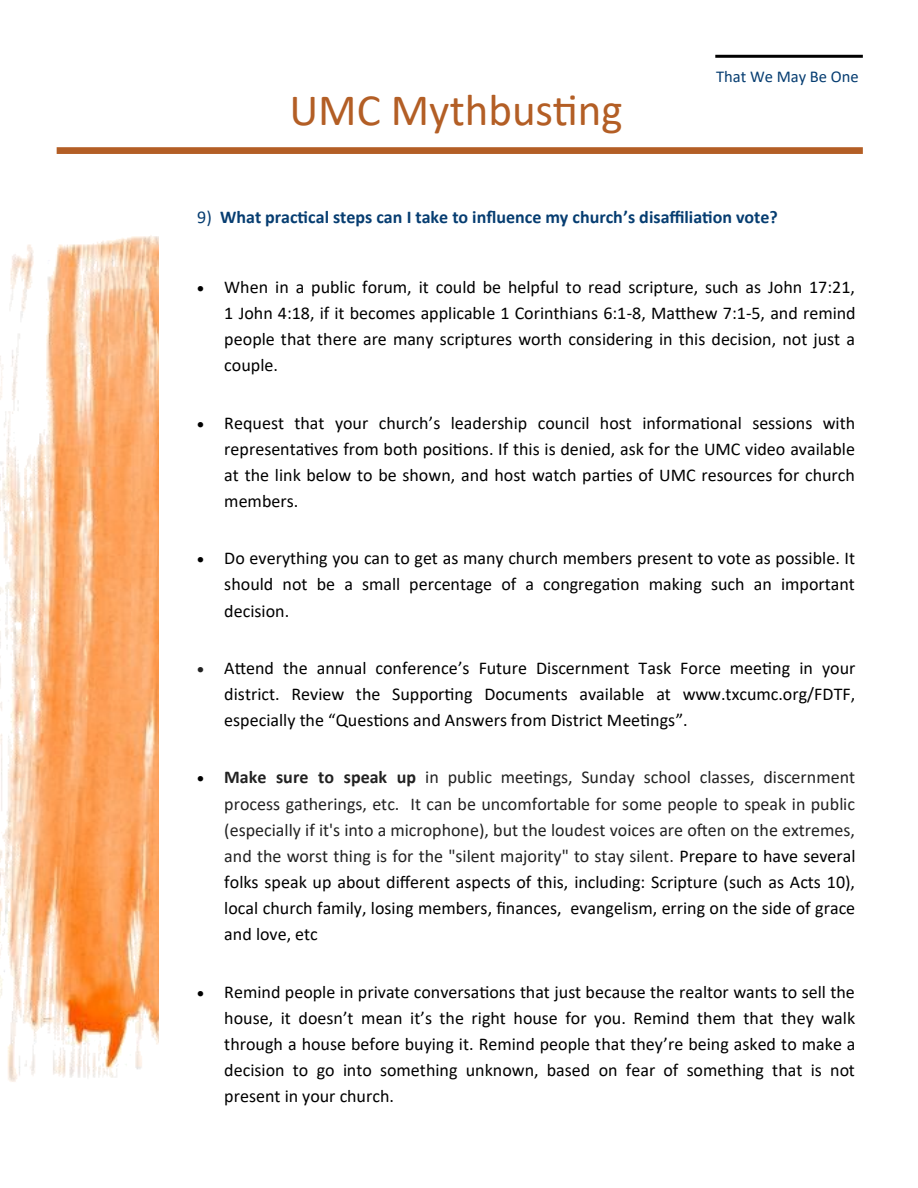
<style>
.page{position:relative;width:918px;height:1188px;background:#fff}
.page>*{position:absolute;margin:0;border:0;box-sizing:border-box;transform-origin:0 0}
.t1{font:45px "Calibri";color:#b35e25}
.t2{font:18px/26.1px "Calibri";color:#000;text-align:justify}
.t3{font:18px/26.1px "Calibri";color:#222;text-align:justify}
.t4{font:700 18px "Calibri";color:#063d71}
.t5{font:16.5px "Calibri";color:#063d71}
.s1{font-weight:400}
.s2{color:#222}
.s3{color:#000}
.s4{font-weight:700}
</style>
<div class="page">
<div style="left:57px;top:147px;width:806px;height:7px;background:#b35e25"></div>
<hr style="left:715px;top:55px;width:148px;height:3px;background:#000">
<img style="left:0;top:235px;width:158px;height:847px">
<p class="t1" style="left:289px;top:92px;width:335px">UMC Mythbusting</p>
<p class="t5" style="left:716px;top:69px;width:144px">That We May Be One</p>
<p class="t4" style="left:197px;top:209px;width:582px"><span class="s1">9)</span> What practical steps can I take to influence my church’s disaffiliation vote?</p>
<p class="t2" style="left:224px;top:275px;width:633px;text-indent:-27px">• When in a public forum, it could be helpful to read scripture, such as John 17:21, 1 John 4:18, if it becomes applicable 1 Corinthians 6:1-8, Matthew 7:1-5, and remind people that there are many scriptures worth considering in this decision, not just a couple.</p>
<p class="t2" style="left:224px;top:411px;width:632px;text-indent:-27px">• Request that your church’s leadership council host informational sessions with representatives from both positions. If this is denied, ask for the UMC video available at the link below to be shown, and host watch parties of UMC resources for church members.</p>
<p class="t2" style="left:224px;top:547px;width:632px;text-indent:-27px">• Do everything you can to get as many church members present to vote as possible. It should not be a small percentage of a congregation making such an important decision.</p>
<p class="t2" style="left:224px;top:656px;width:633px;text-indent:-27px"><span class="s2">•</span> Attend the annual conference’s Future Discernment Task Force meeting in your district. Review the Supporting Documents available at www.txcumc.org/FDTF, especially the “Questions and Answers from District Meetings”.</p>
<p class="t3" style="left:224px;top:766px;width:633px;text-indent:-27px"><span class="s3">•</span> <span class="s4">Make sure to speak up</span> in public meetings, Sunday school classes, discernment process gatherings, etc. It can be uncomfortable for some people to speak in public (especially if it's into a microphone), but the loudest voices are often on the extremes, and the worst thing is for the "silent majority" to stay silent. <span class="s3">Prepare to have several folks speak up about different aspects of this, including: Scripture (such as Acts 10), local church family, losing members, finances, evangelism, erring on the side of grace and love, etc</span></p>
<p class="t2" style="left:224px;top:980px;width:633px;text-indent:-27px">• Remind people in private conversations that just because the realtor wants to sell the house, it doesn’t mean it’s the right house for you. Remind them that they walk through a house before buying it. Remind people that they’re being asked to make a decision to go into something unknown, based on fear of something that is not present in your church.</p>
</div>
